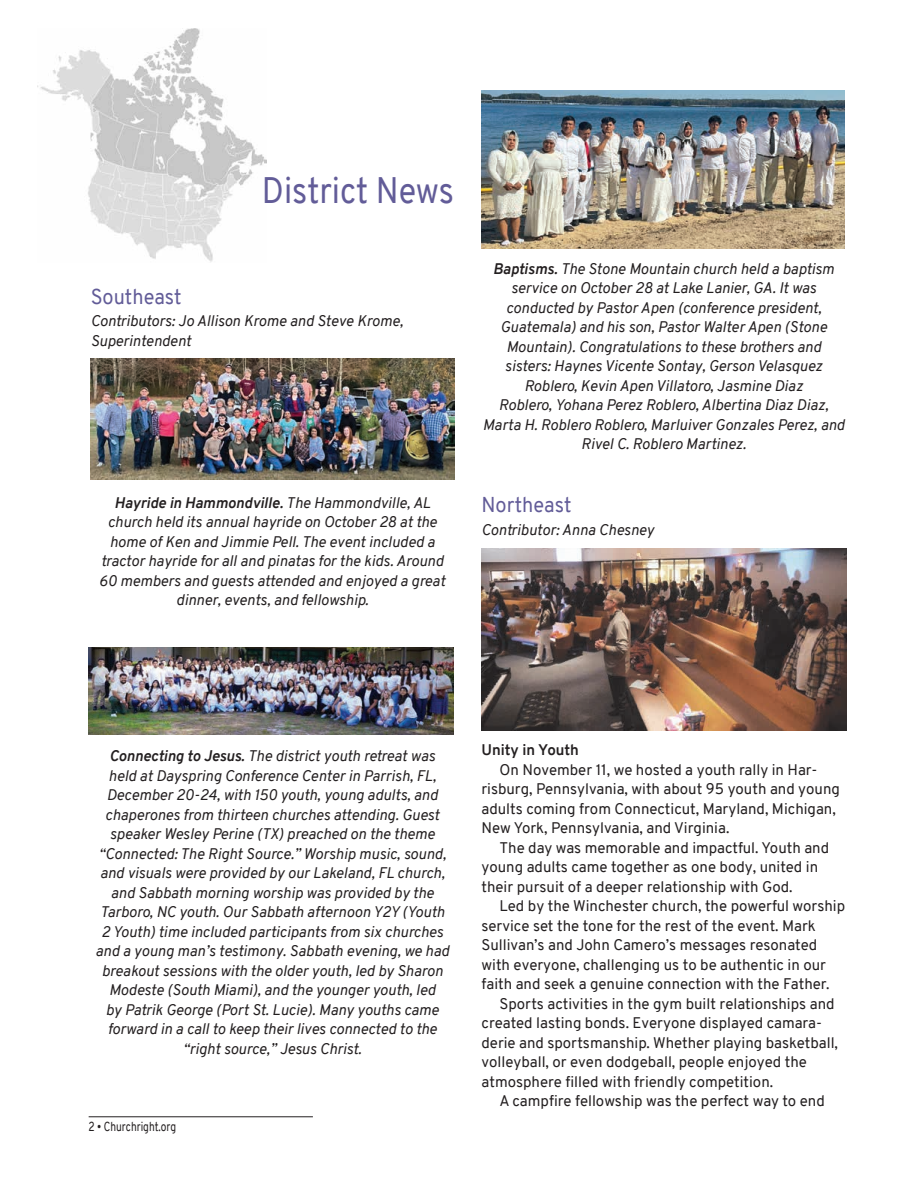
<style>
.page{position:relative;width:918px;height:1188px;background:#fff}
.page>*{position:absolute;margin:0;border:0;box-sizing:border-box;transform-origin:0 0}
.Title-CR{font:36px "Overpass";color:#625c98;scale:.9 1}
.District_News_Title-CR{font:21px "Overpass";color:#625c98;scale:.95 1}
.Caption-CR{font:italic 15px/19.5px "Overpass";color:#231f20;text-align:center}
.News-CR{font:15px/19.5px "Overpass";color:#231f20}
.Contributor{font:italic 15px/19.5px "Overpass";color:#231f20}
.News-Bold_Title{font:700 15px "Overpass";color:#231f20}
.t1{font:12.75px "Overpass";color:#231f20;scale:.8 1}
.s1{font-weight:700}
</style>
<div class="page">
<hr style="left:89px;top:1116px;width:224px;height:1px;background:#231f20">
<img style="left:40px;top:28px;width:227px;height:234px">
<img style="left:482px;top:549px;width:365px;height:182px">
<img style="left:90px;top:358px;width:365px;height:121px">
<img style="left:89px;top:648px;width:364px;height:87px">
<img style="left:482px;top:90px;width:363px;height:158px">
<p class="Title-CR" style="left:262px;top:165px;width:215px">District News</p>
<p class="District_News_Title-CR" style="left:91px;top:282px;width:97px">Southeast</p>
<p class="Contributor" style="left:91px;top:312px;width:314px">Contributors: Jo Allison Krome and Steve Krome,<br>Superintendent</p>
<p class="Caption-CR" style="left:99px;top:493px;width:348px"><span class="s1">Hayride in Hammondville.</span> The Hammondville, AL church held its annual hayride on October 28 at the home of Ken and Jimmie Pell. The event included a tractor hayride for all and pinatas for the kids. Around 60 members and guests attended and enjoyed a great dinner, events, and fellowship.</p>
<p class="Caption-CR" style="left:483px;top:259px;width:363px"><span class="s1">Baptisms.</span> The Stone Mountain church held a baptism service on October 28 at Lake Lanier, GA. It was conducted by Pastor Apen (conference president, Guatemala) and his son, Pastor Walter Apen (Stone Mountain). Congratulations to these brothers and sisters: Haynes Vicente Sontay, Gerson Velasquez Roblero, Kevin Apen Villatoro, Jasmine Diaz<br>Roblero, Yohana Perez Roblero, Albertina Diaz Diaz, Marta H. Roblero Roblero, Marluiver Gonzales Perez, and Rivel C. Roblero Martinez.</p>
<p class="District_News_Title-CR" style="left:482px;top:490px;width:96px">Northeast</p>
<p class="Contributor" style="left:482px;top:520px;width:174px">Contributor: Anna Chesney</p>
<p class="Caption-CR" style="left:95px;top:747px;width:355px"><span class="s1">Connecting to Jesus.</span> The district youth retreat was held at Dayspring Conference Center in Parrish, FL, December 20-24, with 150 youth, young adults, and chaperones from thirteen churches attending. Guest speaker Wesley Perine (TX) preached on the theme “Connected: The Right Source.” Worship music, sound, and visuals were provided by our Lakeland, FL church, and Sabbath morning worship was provided by the Tarboro, NC youth. Our Sabbath afternoon Y2Y (Youth 2 Youth) time included participants from six churches and a young man’s testimony. Sabbath evening, we had breakout sessions with the older youth, led by Sharon Modeste (South Miami), and the younger youth, led<br>by Patrik George (Port St. Lucie). Many youths came forward in a call to keep their lives connected to the “right source,” Jesus Christ.</p>
<p class="t1" style="left:89px;top:1117px;width:111px">2 • Churchright.org</p>
<p class="News-Bold_Title" style="left:482px;top:739px;width:99px">Unity in Youth</p>
<p class="News-CR" style="left:482px;top:760px;width:360px;text-indent:18px">On November 11, we hosted a youth rally in Har&shy;risburg, Pennsylvania, with about 95 youth and young adults coming from Connecticut, Maryland, Michigan, New York, Pennsylvania, and Virginia.</p>
<p class="News-CR" style="left:482px;top:838px;width:349px;text-indent:18px">The day was memorable and impactful. Youth and young adults came together as one body, united in their pursuit of a deeper relationship with God.</p>
<p class="News-CR" style="left:482px;top:896px;width:365px;text-indent:18px">Led by the Winchester church, the powerful worship service set the tone for the rest of the event. Mark Sullivan’s and John Camero’s messages resonated with everyone, challenging us to be authentic in our faith and seek a genuine connection with the Father.</p>
<p class="News-CR" style="left:482px;top:994px;width:358px;text-indent:18px">Sports activities in the gym built relationships and created lasting bonds. Everyone displayed camara&shy;derie and sportsmanship. Whether playing basketball, volleyball, or even dodgeball, people enjoyed the atmosphere filled with friendly competition.</p>
<p class="News-CR" style="left:500px;top:1091px;width:327px">A campfire fellowship was the perfect way to end</p>
</div>
